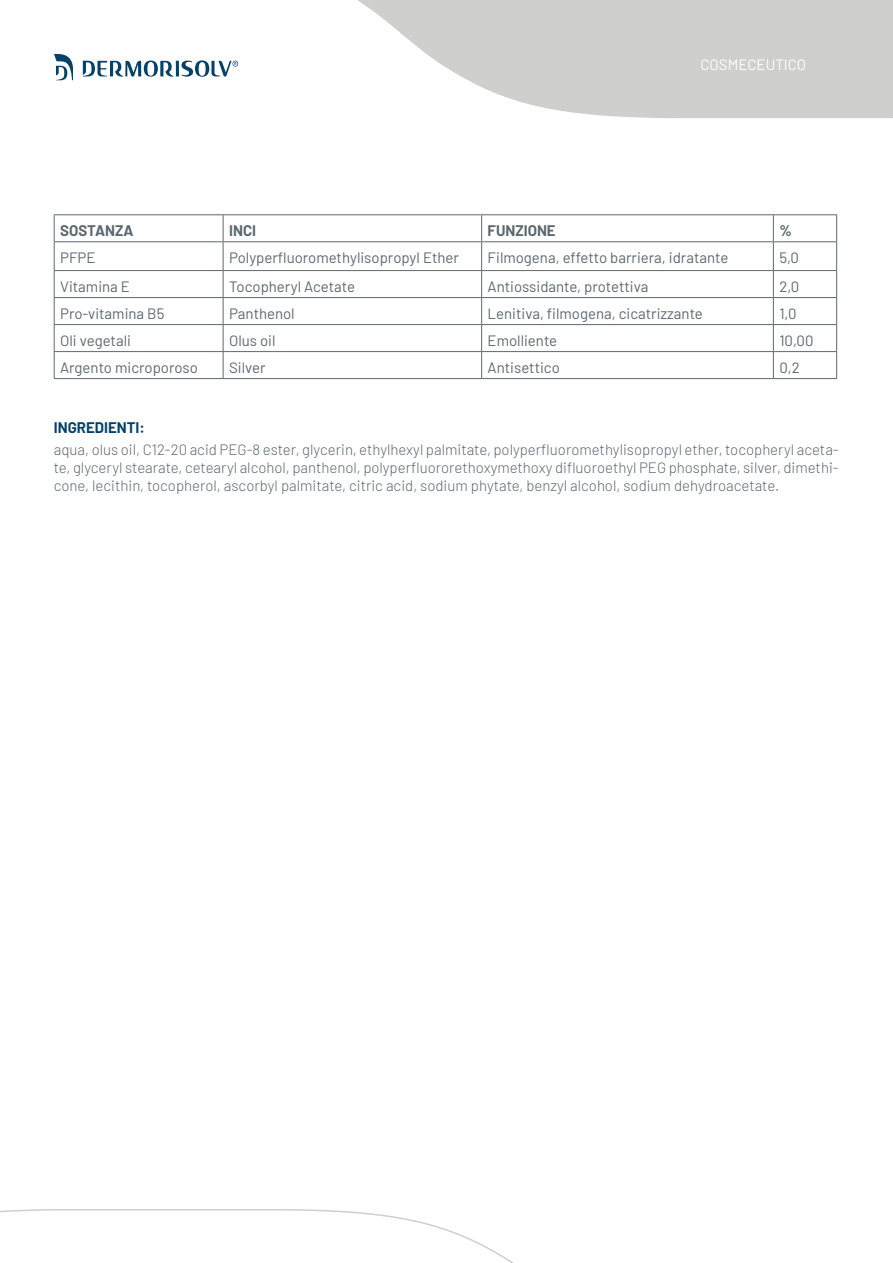
<style>
.page{position:relative;width:893px;height:1263px;background:#fff}
.page>*{position:absolute;margin:0;border:0;box-sizing:border-box;transform-origin:0 0}
.paragrafo_Corpo{font:300 15px/18px "Barlow";color:#5c6871;text-align:justify}
.TABELLA_CORPO{font:15px "Barlow";color:#5c6871}
.TABELLA_INTESTAZIONE{font:700 15px "Barlow";color:#5c6871}
.paragrafo_TITOLETTO{font:700 15px "Barlow";color:#05426a}
.paragrafo_Corpo_-_BI{font:15px "Barlow";color:#fff}
</style>
<div class="page">
<svg style="left:238px;top:0;width:655px;height:118px;fill:#cfcfce"></svg>
<svg style="left:54px;top:54px;width:19px;height:26px"></svg>
<svg style="left:83px;top:60px;width:155px;height:17px"></svg>
<svg style="left:0;top:1209px;width:514px;height:54px"></svg>
<hr style="left:54px;top:297px;width:169px;height:1px;background:#5c6871">
<hr style="left:223px;top:297px;width:259px;height:1px;background:#5c6871">
<hr style="left:482px;top:297px;width:291px;height:1px;background:#5c6871">
<hr style="left:773px;top:297px;width:64px;height:1px;background:#5c6871">
<hr style="left:54px;top:324px;width:169px;height:1px;background:#5c6871">
<hr style="left:223px;top:324px;width:259px;height:1px;background:#5c6871">
<hr style="left:482px;top:324px;width:291px;height:1px;background:#5c6871">
<hr style="left:773px;top:324px;width:64px;height:1px;background:#5c6871">
<hr style="left:54px;top:351px;width:169px;height:1px;background:#5c6871">
<hr style="left:223px;top:351px;width:259px;height:1px;background:#5c6871">
<hr style="left:482px;top:351px;width:291px;height:1px;background:#5c6871">
<svg style="left:481px;top:215px;width:1px;height:163px"></svg>
<hr style="left:773px;top:351px;width:64px;height:1px;background:#5c6871">
<svg style="left:773px;top:215px;width:1px;height:163px"></svg>
<hr style="left:54px;top:378px;width:169px;height:1px;background:#5c6871">
<hr style="left:223px;top:378px;width:259px;height:1px;background:#5c6871">
<hr style="left:482px;top:378px;width:291px;height:1px;background:#5c6871">
<hr style="left:773px;top:378px;width:64px;height:1px;background:#5c6871">
<svg style="left:223px;top:215px;width:1px;height:163px"></svg>
<hr style="left:54px;top:214px;width:169px;height:1px;background:#5c6871">
<hr style="left:223px;top:214px;width:259px;height:1px;background:#5c6871">
<hr style="left:482px;top:214px;width:291px;height:1px;background:#5c6871">
<hr style="left:773px;top:214px;width:64px;height:1px;background:#5c6871">
<hr style="left:54px;top:241px;width:169px;height:1px;background:#5c6871">
<hr style="left:223px;top:241px;width:259px;height:1px;background:#5c6871">
<hr style="left:482px;top:241px;width:291px;height:1px;background:#5c6871">
<hr style="left:773px;top:241px;width:64px;height:1px;background:#5c6871">
<svg style="left:54px;top:215px;width:1px;height:163px"></svg>
<svg style="left:836px;top:215px;width:1px;height:163px"></svg>
<hr style="left:54px;top:270px;width:169px;height:1px;background:#5c6871">
<hr style="left:223px;top:270px;width:259px;height:1px;background:#5c6871">
<hr style="left:482px;top:270px;width:291px;height:1px;background:#5c6871">
<hr style="left:773px;top:270px;width:64px;height:1px;background:#5c6871">
<p class="paragrafo_Corpo_-_BI" style="left:700px;top:54px;width:107px">COSMECEUTICO</p>
<p class="TABELLA_INTESTAZIONE" style="left:60px;top:219px;width:75px">SOSTANZA</p>
<p class="TABELLA_INTESTAZIONE" style="left:229px;top:219px;width:28px">INCI</p>
<p class="TABELLA_INTESTAZIONE" style="left:488px;top:219px;width:70px">FUNZIONE</p>
<p class="TABELLA_INTESTAZIONE" style="left:779px;top:219px;width:14px">%</p>
<p class="TABELLA_CORPO" style="left:60px;top:247px;width:37px">PFPE</p>
<p class="TABELLA_CORPO" style="left:229px;top:247px;width:231px">Polyperfluoromethylisopropyl Ether</p>
<p class="TABELLA_CORPO" style="left:488px;top:247px;width:242px">Filmogena, effetto barriera, idratante</p>
<p class="TABELLA_CORPO" style="left:779px;top:247px;width:21px">5,0</p>
<p class="TABELLA_CORPO" style="left:60px;top:275px;width:71px">Vitamina E</p>
<p class="TABELLA_CORPO" style="left:229px;top:275px;width:127px">Tocopheryl Acetate</p>
<p class="TABELLA_CORPO" style="left:488px;top:275px;width:162px">Antiossidante, protettiva</p>
<p class="TABELLA_CORPO" style="left:779px;top:275px;width:21px">2,0</p>
<p class="TABELLA_CORPO" style="left:60px;top:302px;width:106px">Pro-vitamina B5</p>
<p class="TABELLA_CORPO" style="left:229px;top:302px;width:67px">Panthenol</p>
<p class="TABELLA_CORPO" style="left:488px;top:302px;width:217px">Lenitiva, filmogena, cicatrizzante</p>
<p class="TABELLA_CORPO" style="left:779px;top:302px;width:19px">1,0</p>
<p class="TABELLA_CORPO" style="left:60px;top:329px;width:72px">Oli vegetali</p>
<p class="TABELLA_CORPO" style="left:229px;top:329px;width:48px">Olus oil</p>
<p class="TABELLA_CORPO" style="left:488px;top:329px;width:71px">Emolliente</p>
<p class="TABELLA_CORPO" style="left:779px;top:329px;width:36px">10,00</p>
<p class="TABELLA_CORPO" style="left:60px;top:356px;width:139px">Argento microporoso</p>
<p class="TABELLA_CORPO" style="left:229px;top:356px;width:38px">Silver</p>
<p class="TABELLA_CORPO" style="left:488px;top:356px;width:74px">Antisettico</p>
<p class="TABELLA_CORPO" style="left:779px;top:356px;width:22px">0,2</p>
<p class="paragrafo_TITOLETTO" style="left:54px;top:416px;width:93px">INGREDIENTI:</p>
<p class="paragrafo_Corpo" style="left:54px;top:439px;width:786px">aqua, olus oil, C12-20 acid PEG-8 ester, glycerin, ethylhexyl palmitate, polyperfluoromethylisopropyl ether, tocopheryl aceta&shy;te, glyceryl stearate, cetearyl alcohol, panthenol, polyperfluororethoxymethoxy difluoroethyl PEG phosphate, silver, dimethi&shy;cone, lecithin, tocopherol, ascorbyl palmitate, citric acid, sodium phytate, benzyl alcohol, sodium dehydroacetate.</p>
</div>
